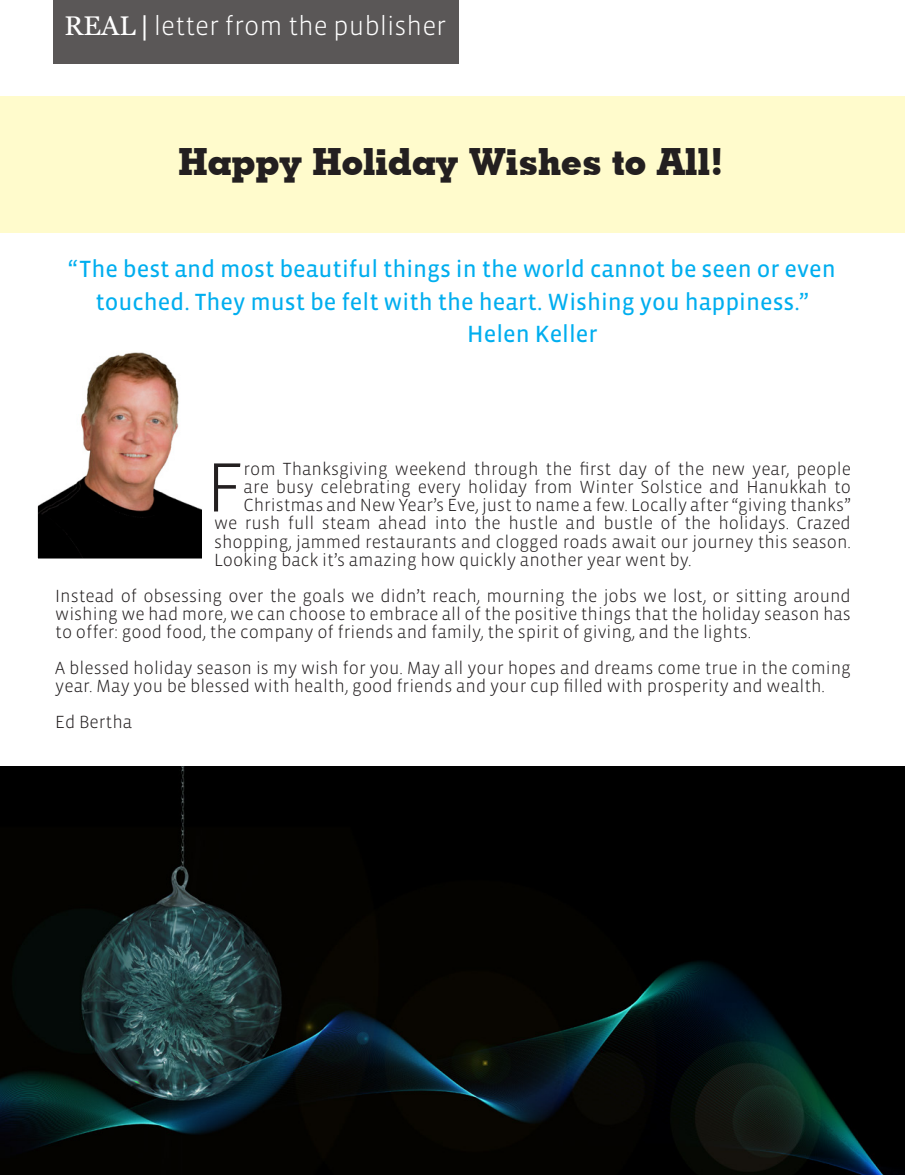
<style>
.page{position:relative;width:905px;height:1175px;background:#fff}
.page>*{position:absolute;margin:0;border:0;box-sizing:border-box;transform-origin:0 0}
.Publisher_Page_Main{font:300 71.25px "Vista Sans";color:#231f20}
.Publisher_Page_Main-2{font:700 37.5px "Geometric Slab 703 BT Xtra";color:#231f20}
.t1{font:300 27px "Vista Sans";color:#fff}
.Publisher_Page_Main-3{font:24px/32.4px "Vista Sans Reg";color:#00aeef;text-align:center}
.Publisher_Page_Main-4{font:300 18px/18px "Vista Sans";color:#231f20;text-align:justify}
.s1{font-family:"Georgia";font-weight:400}
.s2{font-family:"Vista Sans Reg";font-weight:400}
</style>
<div class="page">
<div style="left:0;top:96px;width:904px;height:136px;background:#fffbcc"></div>
<div style="left:53px;top:0;width:406px;height:64px;background:#5a5757"></div>
<img style="left:39px;top:352px;width:162px;height:205px">
<img style="left:1px;top:766px;width:903px;height:408px">
<p class="t1" style="left:65px;top:12px;width:383px"><span class="s1">REAL</span> <span class="s2">|</span> letter from the publisher</p>
<p class="Publisher_Page_Main-2" style="left:178px;top:139px;width:546px">Happy Holiday Wishes to All!</p>
<p class="Publisher_Page_Main-3" style="left:68px;top:254px;width:769px">“The best and most beautiful things in the world cannot be seen or even touched. They must be felt with the heart. Wishing you happiness.”</p>
<p class="Publisher_Page_Main-3" style="left:467px;top:318px;width:132px">Helen Keller</p>
<p class="Publisher_Page_Main" style="left:206px;top:451px;width:39px">F</p>
<p class="Publisher_Page_Main-4" style="left:243px;top:461px;width:609px">rom Thanksgiving weekend through the first day of the new year, people</p>
<p class="Publisher_Page_Main-4" style="left:243px;top:479px;width:609px">are busy celebrating every holiday from Winter Solstice and Hanukkah to</p>
<p class="Publisher_Page_Main-4" style="left:243px;top:497px;width:609px">Christmas and New Year’s Eve, just to name a few. Locally after “giving thanks”</p>
<p class="Publisher_Page_Main-4" style="left:214px;top:515px;width:638px">we rush full steam ahead into the hustle and bustle of the holidays. Crazed</p>
<p class="Publisher_Page_Main-4" style="left:214px;top:533px;width:638px">shopping, jammed restaurants and clogged roads await our journey this season.</p>
<p class="Publisher_Page_Main-4" style="left:214px;top:551px;width:479px">Looking back it’s amazing how quickly another year went by.</p>
<p class="Publisher_Page_Main-4" style="left:55px;top:587px;width:797px">Instead of obsessing over the goals we didn’t reach, mourning the jobs we lost, or sitting around wishing we had more, we can choose to embrace all of the positive things that the holiday season has to offer: good food, the company of friends and family, the spirit of giving, and the lights.</p>
<p class="Publisher_Page_Main-4" style="left:55px;top:659px;width:797px">A blessed holiday season is my wish for you. May all your hopes and dreams come true in the coming year. May you be blessed with health, good friends and your cup filled with prosperity and wealth.</p>
<p class="Publisher_Page_Main-4" style="left:55px;top:713px;width:78px">Ed Bertha</p>
</div>
